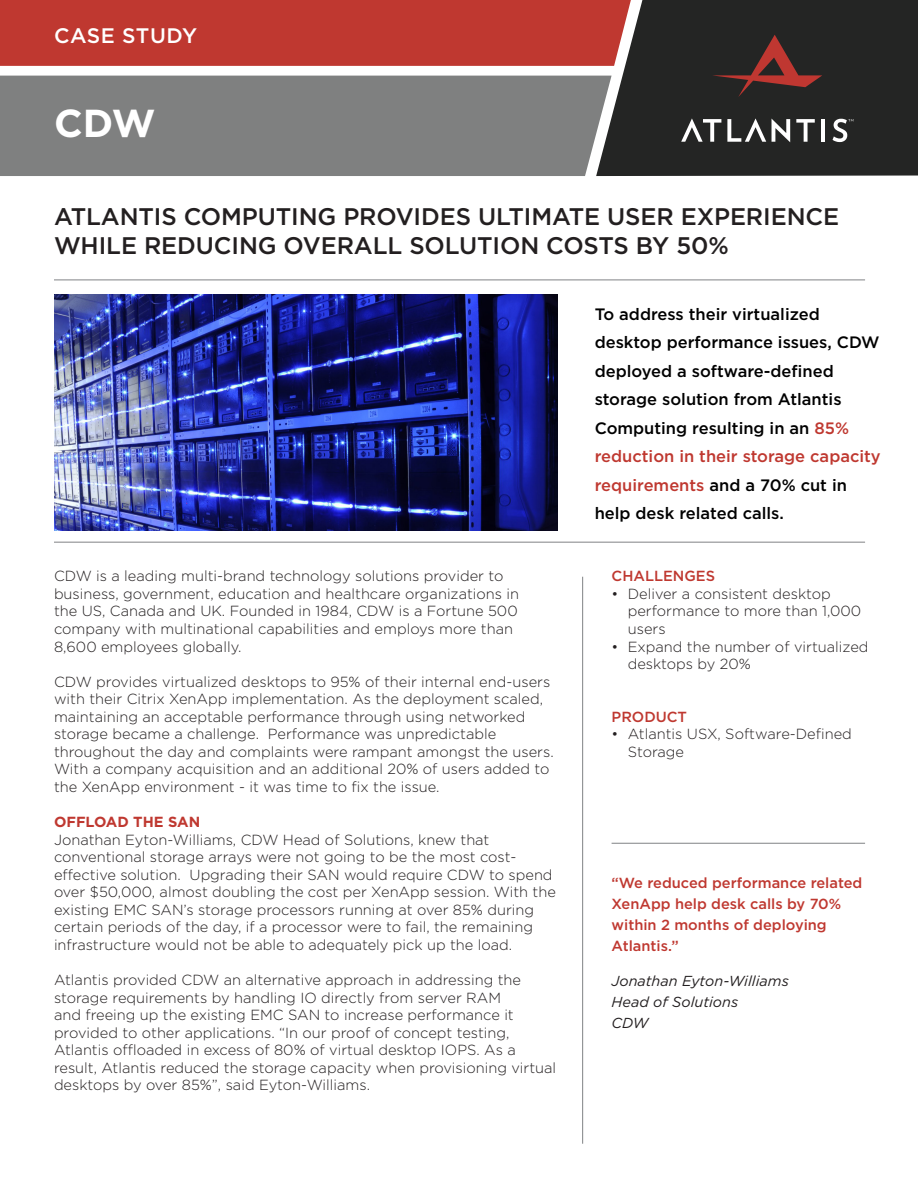
<style>
.page{position:relative;width:918px;height:1188px;background:#fff}
.page>*{position:absolute;margin:0;border:0;box-sizing:border-box;transform-origin:0 0}
.t1{font:700 39px "Gotham";color:#fff}
.t2{font:500 24px/28.8px "Gotham";letter-spacing:-.005em;color:#231f20}
.t3{font:500 21px "Gotham";letter-spacing:.025em;color:#fff}
.t4{font:500 16.5px/28.5px "Gotham";color:#000}
.t5{font:300 14.7px/17.5px "Gotham";color:#231f20}
.t6{font:500 14.7px/21px "Gotham";color:#bf3830}
.t7{font:700 14.7px "Gotham";color:#bf3830}
.t8{font:italic 14.4px "Gotham";color:#231f20}
.s1{color:#bf3830}
</style>
<div class="page">
<div style="left:0;top:0;width:596px;height:66px;background:#bf3830"></div>
<svg style="left:596px;top:0;width:322px;height:176px;fill:#242524"></svg>
<div style="left:0;top:76px;width:612px;height:100px;background:#7f8080"></div>
<svg style="left:681px;top:118px;width:40px;height:24px"></svg>
<svg style="left:727px;top:118px;width:39px;height:24px"></svg>
<svg style="left:772px;top:119px;width:18px;height:23px"></svg>
<svg style="left:796px;top:119px;width:19px;height:23px"></svg>
<hr style="left:821px;top:119px;width:4px;height:23px;background:#fff">
<svg style="left:833px;top:119px;width:20px;height:23px"></svg>
<svg style="left:712px;top:35px;width:110px;height:62px"></svg>
<hr style="left:582px;top:577px;width:1px;height:567px;background:#808285">
<hr style="left:54px;top:542px;width:811px;height:1px;background:#808285">
<hr style="left:612px;top:843px;width:253px;height:1px;background:#808285">
<hr style="left:54px;top:280px;width:811px;height:1px;background:#808285">
<img style="left:54px;top:295px;width:503px;height:235px">
<p class="t3" style="left:54px;top:22px;width:145px">CASE STUDY</p>
<p class="t1" style="left:54px;top:97px;width:103px">CDW</p>
<p class="t2" style="left:54px;top:202px;width:787px">ATLANTIS COMPUTING PROVIDES ULTIMATE USER EXPERIENCE<br>WHILE REDUCING OVERALL SOLUTION COSTS BY 50%</p>
<p class="t5" style="left:54px;top:567px;width:467px">CDW is a leading multi-brand technology solutions provider to business, government, education and healthcare organizations in the US, Canada and UK. Founded in 1984, CDW is a Fortune 500 company with multinational capabilities and employs more than 8,600 employees globally.</p>
<p class="t5" style="left:54px;top:672px;width:501px">CDW provides virtualized desktops to 95% of their internal end-users with their Citrix XenApp implementation. As the deployment scaled, maintaining an acceptable performance through using networked storage became a challenge. Performance was unpredictable throughout the day and complaints were rampant amongst the users.<br>With a company acquisition and an additional 20% of users added to the XenApp environment - it was time to fix the issue.</p>
<p class="t7" style="left:54px;top:812px;width:148px">OFFLOAD THE SAN</p>
<p class="t5" style="left:54px;top:830px;width:503px">Jonathan Eyton-Williams, CDW Head of Solutions, knew that conventional storage arrays were not going to be the most cost&shy;effective solution. Upgrading their SAN would require CDW to spend over $50,000, almost doubling the cost per XenApp session. With the existing EMC SAN’s storage processors running at over 85% during certain periods of the day, if a processor were to fail, the remaining infrastructure would not be able to adequately pick up the load.</p>
<p class="t5" style="left:54px;top:971px;width:504px">Atlantis provided CDW an alternative approach in addressing the storage requirements by handling IO directly from server RAM<br>and freeing up the existing EMC SAN to increase performance it provided to other applications. “In our proof of concept testing, Atlantis offloaded in excess of 80% of virtual desktop IOPS. As a result, Atlantis reduced the storage capacity when provisioning virtual desktops by over 85%”, said Eyton-Williams.</p>
<p class="t4" style="left:595px;top:300px;width:288px">To address their virtualized desktop performance issues, CDW deployed a software-defined storage solution from Atlantis<br>Computing resulting in an <span class="s1">85% reduction in their storage capacity requirements</span> and a 70% cut in help desk related calls.</p>
<p class="t6" style="left:612px;top:566px;width:105px">CHALLENGES</p>
<p class="t5" style="left:628px;top:585px;width:235px;text-indent:-16px">• Deliver a consistent desktop performance to more than 1,000 users</p>
<p class="t5" style="left:628px;top:637px;width:242px;text-indent:-16px">• Expand the number of virtualized desktops by 20%</p>
<p class="t6" style="left:612px;top:706px;width:77px">PRODUCT</p>
<p class="t5" style="left:628px;top:725px;width:226px;text-indent:-16px">• Atlantis USX, Software-Defined<br>Storage</p>
<p class="t6" style="left:612px;top:872px;width:252px">“We reduced performance related<br>XenApp help desk calls by 70% within 2 months of deploying<br>Atlantis.”</p>
<p class="t8" style="left:612px;top:971px;width:179px">Jonathan Eyton-Williams</p>
<p class="t8" style="left:612px;top:992px;width:128px">Head of Solutions</p>
<p class="t8" style="left:612px;top:1013px;width:38px">CDW</p>
</div>
